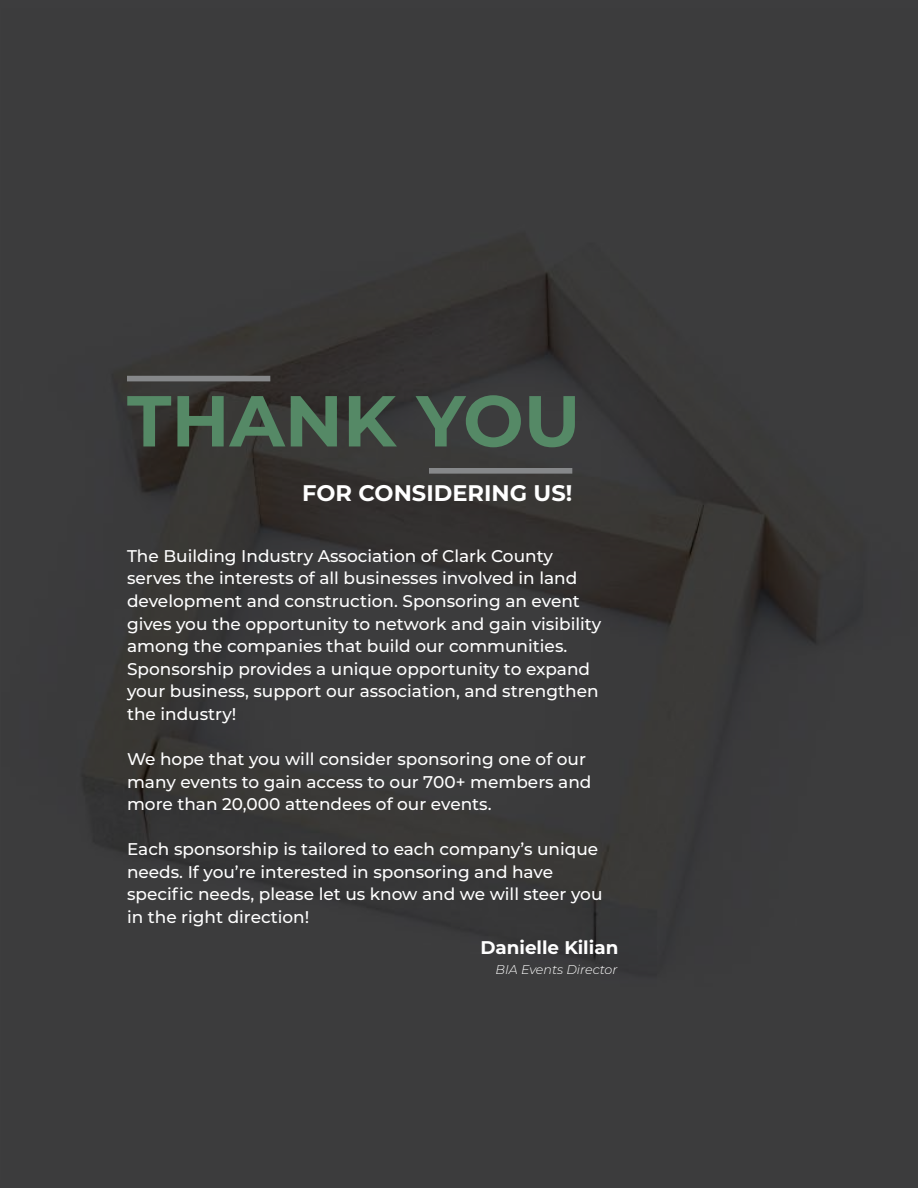
<style>
.page{position:relative;width:918px;height:1188px;background:#3d3d3e}
.page>*{position:absolute;margin:0;border:0;box-sizing:border-box;transform-origin:0 0}
.t1{font:700 72px "Montserrat";color:#558966}
.t2{font:700 22.65px "Montserrat";color:#fff}
.t3{font:700 18.3px "Montserrat";color:#fff}
.t4{font:500 16.95px/22.5px "Montserrat";color:#fff}
.t5{font:italic 300 12.75px "Montserrat";color:#fff}
</style>
<div class="page">
<div style="left:127px;top:376px;width:143px;height:5px;background:#86888a"></div>
<div style="left:429px;top:468px;width:143px;height:6px;background:#86888a"></div>
<hr style="left:917px;top:538px;width:1px;height:650px;background:#205d39">
<h1 class="t1" style="left:127px;top:369px;width:455px">THANK YOU</h1>
<h2 class="t2" style="left:302px;top:477px;width:272px">FOR CONSIDERING US!</h2>
<p class="t4" style="left:127px;top:544px;width:476px">The Building Industry Association of Clark County serves the interests of all businesses involved in land development and construction. Sponsoring an event gives you the opportunity to network and gain visibility among the companies that build our communities.<br>Sponsorship provides a unique opportunity to expand your business, support our association, and strengthen the industry!</p>
<p class="t4" style="left:127px;top:747px;width:466px">We hope that you will consider sponsoring one of our many events to gain access to our 700+ members and more than 20,000 attendees of our events.</p>
<p class="t4" style="left:127px;top:837px;width:477px">Each sponsorship is tailored to each company’s unique needs. If you’re interested in sponsoring and have specific needs, please let us know and we will steer you in the right direction!</p>
<p class="t3" style="left:480px;top:935px;width:140px">Danielle Kilian</p>
<p class="t5" style="left:496px;top:961px;width:123px">BIA Events Director</p>
</div>
